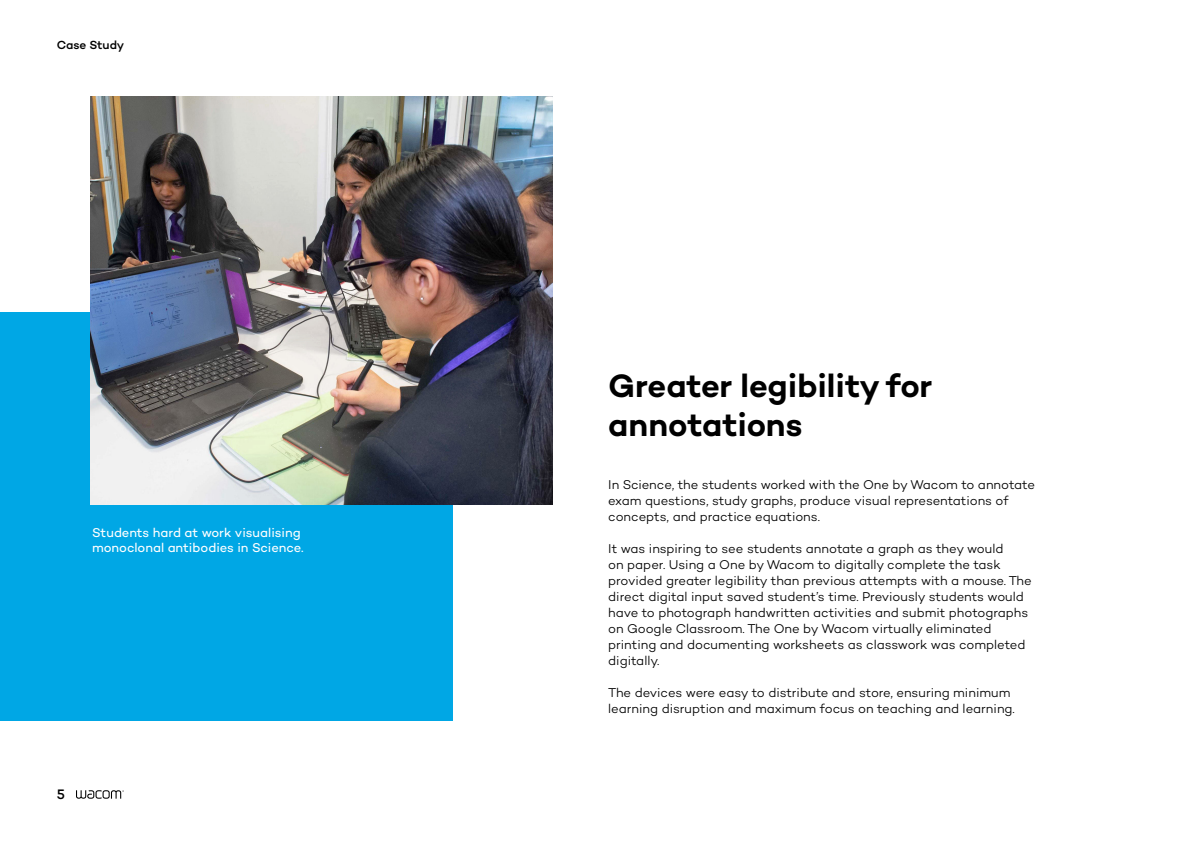
<style>
.page{position:relative;width:1191px;height:842px;background:#fff}
.page>*{position:absolute;margin:0;border:0;box-sizing:border-box;transform-origin:0 0}
.t1{font:600 33px/39.6px "Campton Wacom";color:#000}
.t2{font:500 14px "Campton";color:#000}
.t3{font:300 13px/16px "Campton Wacom";color:#000}
.t4{font:13px/15.6px "Campton Wacom";color:#fff}
.t5{font:500 12px "Campton Wacom";letter-spacing:-.01em;color:#000}
</style>
<div class="page">
<svg style="left:76px;top:790px;width:48px;height:9px"></svg>
<div style="left:0;top:313px;width:452px;height:408px;background:#00a7e5"></div>
<img style="left:91px;top:97px;width:461px;height:408px">
<p class="t5" style="left:57px;top:37px;width:69px">Case Study</p>
<p class="t4" style="left:92px;top:524px;width:213px">Students hard at work visualising monoclonal antibodies in Science.</p>
<p class="t2" style="left:57px;top:785px;width:10px">5</p>
<h1 class="t1" style="left:608px;top:365px;width:326px">Greater legibility for annotations</h1>
<p class="t3" style="left:608px;top:476px;width:428px">In Science, the students worked with the One by Wacom to annotate exam questions, study graphs, produce visual representations of concepts, and practice equations.</p>
<p class="t3" style="left:608px;top:540px;width:425px">It was inspiring to see students annotate a graph as they would<br>on paper. Using a One by Wacom to digitally complete the task provided greater legibility than previous attempts with a mouse. The direct digital input saved student’s time. Previously students would have to photograph handwritten activities and submit photographs on Google Classroom. The One by Wacom virtually eliminated printing and documenting worksheets as classwork was completed digitally.</p>
<p class="t3" style="left:608px;top:684px;width:408px">The devices were easy to distribute and store, ensuring minimum learning disruption and maximum focus on teaching and learning.</p>
</div>
